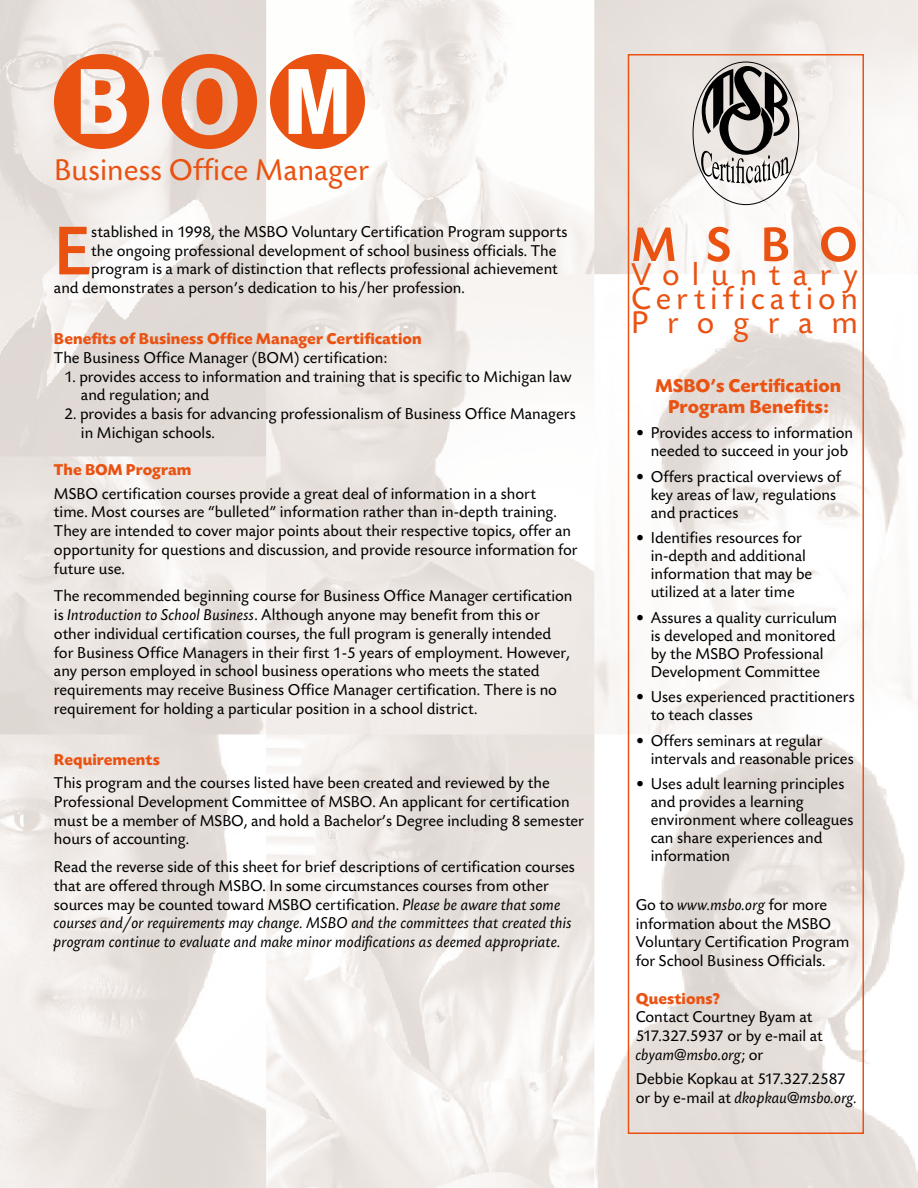
<style>
.page{position:relative;width:918px;height:1188px;background:#fff}
.page>*{position:absolute;margin:0;border:0;box-sizing:border-box;transform-origin:0 0}
.t1{font:500 72.6px "Today BEF";color:#ea5212}
.t2{font:500 51px "Today BEF";color:#ea5212}
.t3{font:33px/24px "Today BEF";letter-spacing:.34em;color:#ea5212;text-align:justify}
.t4{font:31.5px "Today BEF";color:#ea5212}
.t5{font:700 19.5px/21px "Today BEF";color:#ea5212;text-align:center}
.t6{font:16.5px/18.8px "Today BEF";color:#000}
.t7{font:700 16.5px "Today BEF";color:#ea5212}
.s1{font-style:italic}
</style>
<div class="page">
<img style="left:0;top:0;width:918px;height:1188px">
<svg style="left:54px;top:54px;width:95px;height:95px"></svg>
<svg style="left:162px;top:54px;width:95px;height:95px;background:#e78f6a"></svg>
<svg style="left:270px;top:54px;width:95px;height:95px"></svg>
<svg style="left:701px;top:66px;width:89px;height:117px;background:#95918f"></svg>
<div style="left:628px;top:54px;width:236px;height:1080px;border:2px solid #ea5212"></div>
<h3 class="t4" style="left:54px;top:153px;width:317px">Business Office Manager</h3>
<h1 class="t1" style="left:54px;top:212px;width:39px">E</h1>
<p class="t6" style="left:91px;top:223px;width:478px">stablished in 1998, the MSBO Voluntary Certification Program supports</p>
<p class="t6" style="left:91px;top:242px;width:467px">the ongoing professional development of school business officials. The</p>
<p class="t6" style="left:91px;top:260px;width:468px">program is a mark of distinction that reflects professional achievement</p>
<p class="t6" style="left:54px;top:279px;width:412px">and demonstrates a person’s dedication to his/her profession.</p>
<p class="t7" style="left:54px;top:330px;width:369px">Benefits of Business Office Manager Certification</p>
<p class="t6" style="left:54px;top:349px;width:335px">The Business Office Manager (BOM) certification:</p>
<p class="t6" style="left:81px;top:367px;width:492px;text-indent:-16px">1. provides access to information and training that is specific to Michigan law and regulation; and</p>
<p class="t6" style="left:81px;top:405px;width:496px;text-indent:-16px">2. provides a basis for advancing professionalism of Business Office Managers in Michigan schools.</p>
<p class="t7" style="left:54px;top:461px;width:139px">The BOM Program</p>
<p class="t6" style="left:54px;top:484px;width:525px">MSBO certification courses provide a great deal of information in a short<br>time. Most courses are “bulleted” information rather than in-depth training.<br>They are intended to cover major points about their respective topics, offer an opportunity for questions and discussion, and provide resource information for future use.</p>
<p class="t6" style="left:54px;top:587px;width:520px">The recommended beginning course for Business Office Manager certification is <span class="s1">Introduction to School Business</span>. Although anyone may benefit from this or other individual certification courses, the full program is generally intended for Business Office Managers in their first 1-5 years of employment. However, any person employed in school business operations who meets the stated requirements may receive Business Office Manager certification. There is no requirement for holding a particular position in a school district.</p>
<p class="t7" style="left:54px;top:751px;width:107px">Requirements</p>
<p class="t6" style="left:54px;top:774px;width:532px">This program and the courses listed have been created and reviewed by the Professional Development Committee of MSBO. An applicant for certification must be a member of MSBO, and hold a Bachelor’s Degree including 8 semester hours of accounting.</p>
<p class="t6" style="left:54px;top:858px;width:523px">Read the reverse side of this sheet for brief descriptions of certification courses that are offered through MSBO. In some circumstances courses from other sources may be counted toward MSBO certification. <span class="s1">Please be aware that some courses and/or requirements may change. MSBO and the committees that created this program continue to evaluate and make minor modifications as deemed appropriate.</span></p>
<h2 class="t2" style="left:631px;top:217px;width:228px">MSBO</h2>
<h3 class="t3" style="left:631px;top:264px;width:228px">Voluntary Certification Program</h3>
<p class="t5" style="left:656px;top:375px;width:187px">MSBO’s Certification<br>Program Benefits:</p>
<p class="t6" style="left:636px;top:424px;width:219px;line-height:18px;text-align:right">• Provides access to information needed to succeed in your job</p>
<p class="t6" style="left:651px;top:468px;width:192px;line-height:18px;text-indent:-15px">• Offers practical overviews of key areas of law, regulations and practices</p>
<p class="t6" style="left:651px;top:529px;width:163px;line-height:18px;text-indent:-15px">• Identifies resources for in-depth and additional information that may be utilized at a later time</p>
<p class="t6" style="left:651px;top:609px;width:188px;line-height:18px;text-indent:-15px">• Assures a quality curriculum is developed and monitored by the MSBO Professional<br>Development Committee</p>
<p class="t6" style="left:651px;top:688px;width:206px;line-height:18px;text-indent:-15px">• Uses experienced practitioners to teach classes</p>
<p class="t6" style="left:651px;top:732px;width:205px;line-height:18px;text-indent:-15px">• Offers seminars at regular intervals and reasonable prices</p>
<p class="t6" style="left:651px;top:775px;width:204px;line-height:18px;text-indent:-15px">• Uses adult learning principles and provides a learning environment where colleagues can share experiences and information</p>
<p class="t6" style="left:636px;top:896px;width:215px">Go to <span class="s1">www.msbo.org</span> for more information about the MSBO<br>Voluntary Certification Program for School Business Officials.</p>
<p class="t7" style="left:636px;top:989px;width:86px">Questions?</p>
<p class="t6" style="left:636px;top:1008px;width:189px">Contact Courtney Byam at<br>517.327.5937 or by e-mail at <span class="s1">cbyam@msbo.org</span>; or</p>
<p class="t6" style="left:636px;top:1070px;width:223px">Debbie Kopkau at 517.327.2587 or by e-mail at <span class="s1">dkopkau@msbo.org.</span></p>
</div>
